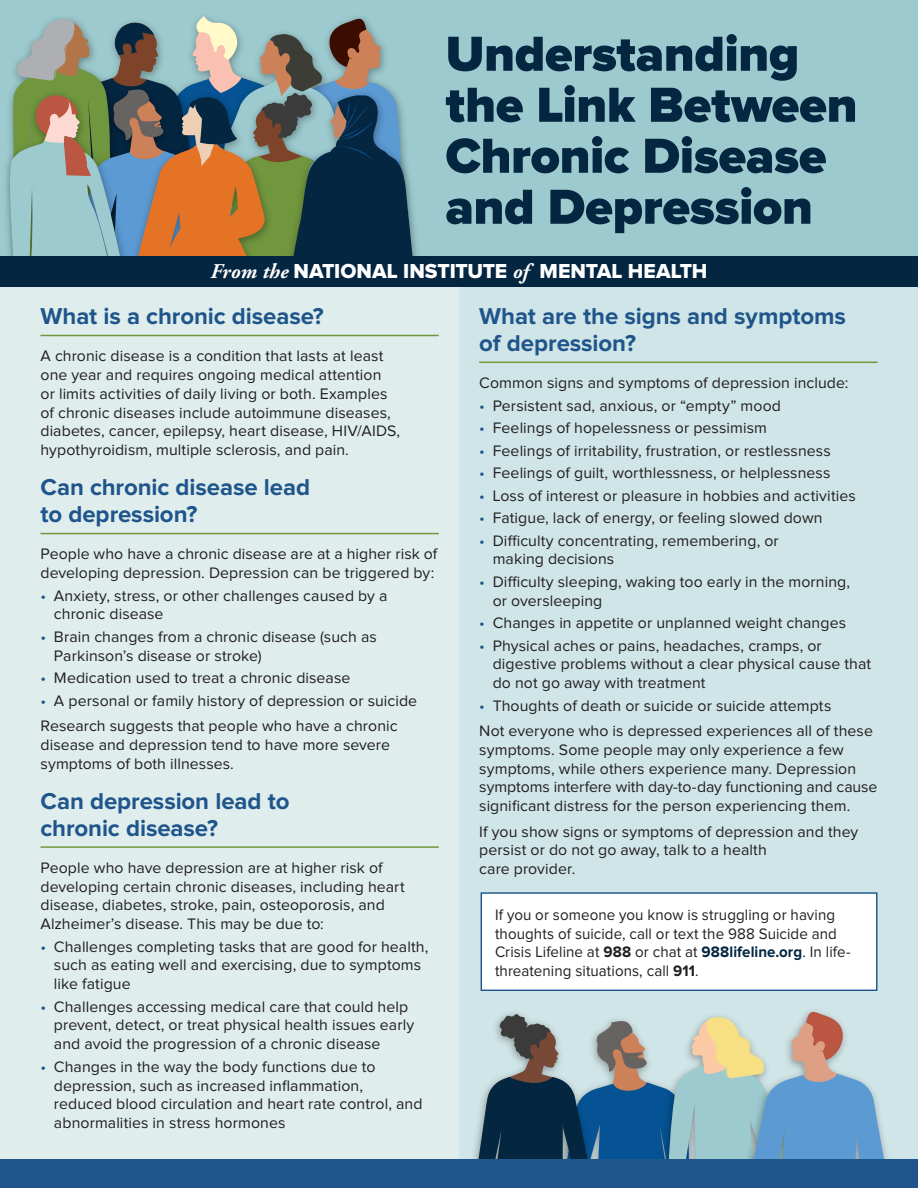
<style>
.page{position:relative;width:918px;height:1188px;background:#fff}
.page>*{position:absolute;margin:0;border:0;box-sizing:border-box;transform-origin:0 0}
.t1{font:900 51px/51px "Proxima Nova";letter-spacing:-.005em;color:#052641}
.t2{font:700 23.85px/26.8px "Proxima Nova";letter-spacing:-.005em;color:#1f558b}
.t3{font:21px "Proxima Nova Extrabld";color:#fff}
.t4{font:15.75px/18.8px "Proxima Nova";letter-spacing:.005em;color:#231f20}
.t5{font:15.75px/18.8px "Proxima Nova";letter-spacing:.005em;color:#231f20;scale:.96 1}
.s1{font-family:"Adobe Garamond Pro";font-weight:700;font-style:italic}
.s2{color:#1f558b}
.s3{font-weight:700}
.s4{font-weight:700;color:#052641}
</style>
<div class="page">
<div style="left:459px;top:279px;width:459px;height:909px;background:#d0e5e7"></div>
<div style="left:0;top:279px;width:459px;height:909px;background:#dfeded"></div>
<hr style="left:40px;top:335px;width:399px;height:1px;background:#70963e">
<hr style="left:40px;top:533px;width:399px;height:1px;background:#70963e">
<hr style="left:40px;top:846px;width:399px;height:2px;background:#70963e">
<hr style="left:479px;top:362px;width:399px;height:1px;background:#70963e">
<svg style="left:469px;top:1011px;width:423px;height:149px"></svg>
<div style="left:0;top:0;width:918px;height:271px;background:#9ccace"></div>
<svg style="left:9px;top:16px;width:406px;height:240px"></svg>
<div style="left:0;top:256px;width:918px;height:31px;background:#052641"></div>
<div style="left:481px;top:893px;width:396px;height:97px;background:#fff"></div>
<div style="left:481px;top:892px;width:397px;height:99px;border:1px solid #1f558b"></div>
<div style="left:0;top:1160px;width:918px;height:28px;background:#1f558b"></div>
<h1 class="t1" style="left:446px;top:30px;width:414px">Understanding the Link Between<br>Chronic Disease and Depression</h1>
<p class="t3" style="left:211px;top:261px;width:498px"><span class="s1">From the</span> NATIONAL INSTITUTE <span class="s1">of</span> MENTAL HEALTH</p>
<h2 class="t2" style="left:40px;top:304px;width:285px">What is a chronic disease?</h2>
<p class="t4" style="left:40px;top:347px;width:361px">A chronic disease is a condition that lasts at least one year and requires ongoing medical attention<br>or limits activities of daily living or both. Examples of chronic diseases include autoimmune diseases, diabetes, cancer, epilepsy, heart disease, HIV/AIDS, hypothyroidism, multiple sclerosis, and pain.</p>
<h2 class="t2" style="left:40px;top:475px;width:271px">Can chronic disease lead to depression?</h2>
<p class="t4" style="left:40px;top:546px;width:399px">People who have a chronic disease are at a higher risk of developing depression. Depression can be triggered by:</p>
<p class="t4" style="left:54px;top:587px;width:335px;text-indent:-13px"><span class="s2">•</span> Anxiety, stress, or other challenges caused by a chronic disease</p>
<p class="t4" style="left:54px;top:628px;width:324px;text-indent:-13px"><span class="s2">•</span> Brain changes from a chronic disease (such as<br>Parkinson’s disease or stroke)</p>
<p class="t4" style="left:40px;top:669px;width:311px"><span class="s2">•</span> Medication used to treat a chronic disease</p>
<p class="t4" style="left:40px;top:692px;width:378px"><span class="s2">•</span> A personal or family history of depression or suicide</p>
<p class="t4" style="left:40px;top:717px;width:359px">Research suggests that people who have a chronic disease and depression tend to have more severe symptoms of both illnesses.</p>
<h2 class="t2" style="left:40px;top:789px;width:251px">Can depression lead to chronic disease?</h2>
<p class="t4" style="left:40px;top:859px;width:366px">People who have depression are at higher risk of developing certain chronic diseases, including heart disease, diabetes, stroke, pain, osteoporosis, and Alzheimer’s disease. This may be due to:</p>
<p class="t4" style="left:54px;top:938px;width:376px;text-indent:-13px"><span class="s2">•</span> Challenges completing tasks that are good for health, such as eating well and exercising, due to symptoms like fatigue</p>
<p class="t4" style="left:54px;top:998px;width:362px;text-indent:-13px"><span class="s2">•</span> Challenges accessing medical care that could help prevent, detect, or treat physical health issues early and avoid the progression of a chronic disease</p>
<p class="t4" style="left:54px;top:1058px;width:370px;text-indent:-13px"><span class="s2">•</span> Changes in the way the body functions due to depression, such as increased inflammation, reduced blood circulation and heart rate control, and abnormalities in stress hormones</p>
<h2 class="t2" style="left:479px;top:304px;width:368px">What are the signs and symptoms of depression?</h2>
<p class="t4" style="left:479px;top:374px;width:371px">Common signs and symptoms of depression include:</p>
<p class="t4" style="left:479px;top:397px;width:303px"><span class="s2">•</span> Persistent sad, anxious, or “empty” mood</p>
<p class="t4" style="left:479px;top:419px;width:289px"><span class="s2">•</span> Feelings of hopelessness or pessimism</p>
<p class="t4" style="left:479px;top:442px;width:353px"><span class="s2">•</span> Feelings of irritability, frustration‚ or restlessness</p>
<p class="t4" style="left:479px;top:464px;width:353px"><span class="s2">•</span> Feelings of guilt, worthlessness, or helplessness</p>
<p class="t4" style="left:479px;top:487px;width:378px"><span class="s2">•</span> Loss of interest or pleasure in hobbies and activities</p>
<p class="t4" style="left:479px;top:509px;width:345px"><span class="s2">•</span> Fatigue, lack of energy, or feeling slowed down</p>
<p class="t4" style="left:493px;top:532px;width:288px;text-indent:-13px"><span class="s2">•</span> Difficulty concentrating, remembering, or making decisions</p>
<p class="t4" style="left:493px;top:573px;width:359px;text-indent:-13px"><span class="s2">•</span> Difficulty sleeping, waking too early in the morning, or oversleeping</p>
<p class="t4" style="left:479px;top:614px;width:368px"><span class="s2">•</span> Changes in appetite or unplanned weight changes</p>
<p class="t4" style="left:493px;top:637px;width:380px;text-indent:-13px"><span class="s2">•</span> Physical aches or pains, headaches, cramps, or digestive problems without a clear physical cause that do not go away with treatment</p>
<p class="t4" style="left:479px;top:697px;width:354px"><span class="s2">•</span> Thoughts of death or suicide or suicide attempts</p>
<p class="t4" style="left:479px;top:722px;width:400px">Not everyone who is depressed experiences all of these symptoms. Some people may only experience a few symptoms, while others experience many. Depression symptoms interfere with day-to-day functioning and cause significant distress for the person experiencing them.</p>
<p class="t4" style="left:479px;top:823px;width:381px">If you show signs or symptoms of depression and they persist or do not go away, talk to a health<br>care provider.</p>
<p class="t5" style="left:495px;top:906px;width:372px">If you or someone you know is struggling or having thoughts of suicide, call or text the 988 Suicide and Crisis Lifeline at <span class="s3">988</span> or chat at <span class="s4">988lifeline.org</span>. In life&shy;threatening situations, call <span class="s3">911</span>.</p>
</div>
